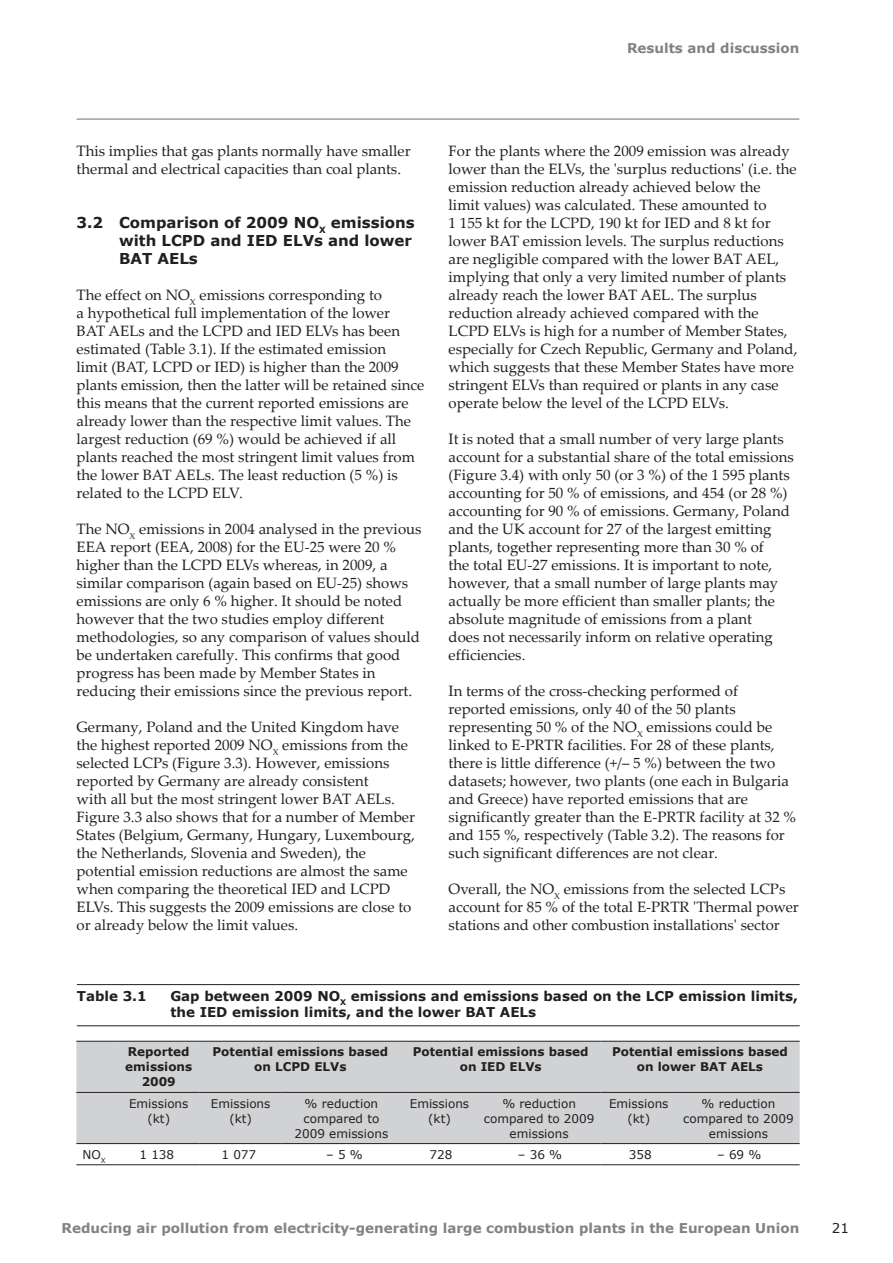
<style>
.page{position:relative;width:893px;height:1263px;background:#fff}
.page>*{position:absolute;margin:0;border:0;box-sizing:border-box;transform-origin:0 0}
.Body_Text{font:15px/18px "Palatino Linotype";color:#231f20}
.Heading_2{font:700 15px/18px "Verdana";color:#231f20}
.Figure_Title{font:700 13.5px/16.5px "Verdana";color:#231f20}
.t1{font:700 13.5px "Verdana";color:#808285}
.t2{font:13.5px "Verdana";color:#231f20}
.Table_text{font:12px/15px "Verdana";color:#231f20;text-align:center}
.Table_Head{font:700 12px/15px "Verdana";color:#231f20;text-align:center}
</style>
<div class="page">
<hr style="left:77px;top:119px;width:722px;height:1px;background:#6c6d70">
<hr style="left:77px;top:984px;width:723px;height:1px;background:#231f20">
<hr style="left:77px;top:1025px;width:723px;height:1px;background:#231f20">
<div style="left:76px;top:1042px;width:724px;height:101px;background:#d1d2d4"></div>
<hr style="left:76px;top:1092px;width:42px;height:1px;background:#231f20">
<hr style="left:118px;top:1092px;width:82px;height:1px;background:#231f20">
<hr style="left:200px;top:1092px;width:82px;height:1px;background:#231f20">
<hr style="left:282px;top:1092px;width:119px;height:1px;background:#231f20">
<hr style="left:401px;top:1092px;width:77px;height:1px;background:#231f20">
<hr style="left:478px;top:1092px;width:122px;height:1px;background:#231f20">
<hr style="left:600px;top:1092px;width:77px;height:1px;background:#231f20">
<hr style="left:677px;top:1092px;width:123px;height:1px;background:#231f20">
<hr style="left:76px;top:1143px;width:42px;height:1px;background:#231f20">
<hr style="left:118px;top:1143px;width:82px;height:1px;background:#231f20">
<hr style="left:200px;top:1143px;width:82px;height:1px;background:#231f20">
<hr style="left:282px;top:1143px;width:119px;height:1px;background:#231f20">
<hr style="left:401px;top:1143px;width:77px;height:1px;background:#231f20">
<hr style="left:478px;top:1143px;width:122px;height:1px;background:#231f20">
<hr style="left:600px;top:1143px;width:77px;height:1px;background:#231f20">
<hr style="left:677px;top:1143px;width:123px;height:1px;background:#231f20">
<hr style="left:118px;top:1041px;width:82px;height:1px;background:#231f20">
<hr style="left:200px;top:1041px;width:82px;height:1px;background:#231f20">
<hr style="left:282px;top:1041px;width:119px;height:1px;background:#231f20">
<hr style="left:401px;top:1041px;width:77px;height:1px;background:#231f20">
<hr style="left:478px;top:1041px;width:122px;height:1px;background:#231f20">
<hr style="left:600px;top:1041px;width:77px;height:1px;background:#231f20">
<hr style="left:677px;top:1041px;width:123px;height:1px;background:#231f20">
<hr style="left:76px;top:1041px;width:42px;height:1px;background:#231f20">
<hr style="left:76px;top:1164px;width:42px;height:1px;background:#231f20">
<hr style="left:118px;top:1164px;width:82px;height:1px;background:#231f20">
<hr style="left:200px;top:1164px;width:82px;height:1px;background:#231f20">
<hr style="left:282px;top:1164px;width:119px;height:1px;background:#231f20">
<hr style="left:401px;top:1164px;width:77px;height:1px;background:#231f20">
<hr style="left:478px;top:1164px;width:122px;height:1px;background:#231f20">
<hr style="left:600px;top:1164px;width:77px;height:1px;background:#231f20">
<hr style="left:677px;top:1164px;width:123px;height:1px;background:#231f20">
<p class="t1" style="left:627px;top:39px;width:174px">Results and discussion</p>
<p class="Body_Text" style="left:77px;top:141px;width:336px">This implies that gas plants normally have smaller thermal and electrical capacities than coal plants.</p>
<p class="Heading_2" style="left:119px;top:213px;width:297px;text-indent:-43px">3.2 Comparison of 2009 NO<sub>X</sub> emissions with LCPD and IED ELVs and lower<br>BAT AELs</p>
<p class="Body_Text" style="left:77px;top:285px;width:349px">The effect on NO<sub>X</sub> emissions corresponding to<br>a hypothetical full implementation of the lower<br>BAT AELs and the LCPD and IED ELVs has been estimated (Table 3.1). If the estimated emission<br>limit (BAT, LCPD or IED) is higher than the 2009 plants emission, then the latter will be retained since this means that the current reported emissions are already lower than the respective limit values. The largest reduction (69 %) would be achieved if all plants reached the most stringent limit values from the lower BAT AELs. The least reduction (5 %) is related to the LCPD ELV.</p>
<p class="Body_Text" style="left:77px;top:519px;width:347px">The NO<sub>X</sub> emissions in 2004 analysed in the previous EEA report (EEA, 2008) for the EU-25 were 20 % higher than the LCPD ELVs whereas, in 2009, a similar comparison (again based on EU-25) shows emissions are only 6 % higher. It should be noted however that the two studies employ different methodologies, so any comparison of values should be undertaken carefully. This confirms that good progress has been made by Member States in reducing their emissions since the previous report.</p>
<p class="Body_Text" style="left:77px;top:717px;width:340px">Germany, Poland and the United Kingdom have the highest reported 2009 NO<sub>X</sub> emissions from the selected LCPs (Figure 3.3). However, emissions reported by Germany are already consistent<br>with all but the most stringent lower BAT AELs.<br>Figure 3.3 also shows that for a number of Member States (Belgium, Germany, Hungary, Luxembourg, the Netherlands, Slovenia and Sweden), the potential emission reductions are almost the same when comparing the theoretical IED and LCPD ELVs. This suggests the 2009 emissions are close to or already below the limit values.</p>
<p class="Body_Text" style="left:449px;top:141px;width:350px">For the plants where the 2009 emission was already lower than the ELVs, the 'surplus reductions' (i.e. the emission reduction already achieved below the<br>limit values) was calculated. These amounted to<br>1 155 kt for the LCPD, 190 kt for IED and 8 kt for lower BAT emission levels. The surplus reductions are negligible compared with the lower BAT AEL, implying that only a very limited number of plants already reach the lower BAT AEL. The surplus reduction already achieved compared with the LCPD ELVs is high for a number of Member States, especially for Czech Republic, Germany and Poland, which suggests that these Member States have more stringent ELVs than required or plants in any case operate below the level of the LCPD ELVs.</p>
<p class="Body_Text" style="left:449px;top:429px;width:347px">It is noted that a small number of very large plants account for a substantial share of the total emissions (Figure 3.4) with only 50 (or 3 %) of the 1 595 plants accounting for 50 % of emissions, and 454 (or 28 %) accounting for 90 % of emissions. Germany, Poland and the UK account for 27 of the largest emitting plants, together representing more than 30 % of<br>the total EU-27 emissions. It is important to note, however, that a small number of large plants may actually be more efficient than smaller plants; the absolute magnitude of emissions from a plant<br>does not necessarily inform on relative operating efficiencies.</p>
<p class="Body_Text" style="left:449px;top:681px;width:349px">In terms of the cross-checking performed of reported emissions, only 40 of the 50 plants representing 50 % of the NO<sub>X</sub> emissions could be linked to E-PRTR facilities. For 28 of these plants, there is little difference (+/– 5 %) between the two datasets; however, two plants (one each in Bulgaria and Greece) have reported emissions that are significantly greater than the E-PRTR facility at 32 % and 155 %, respectively (Table 3.2). The reasons for such significant differences are not clear.</p>
<p class="Body_Text" style="left:449px;top:879px;width:352px">Overall, the NO<sub>X</sub> emissions from the selected LCPs account for 85 % of the total E-PRTR 'Thermal power stations and other combustion installations' sector</p>
<p class="Figure_Title" style="left:77px;top:987px;width:71px">Table 3.1</p>
<p class="Figure_Title" style="left:170px;top:987px;width:629px">Gap between 2009 NO<sub>X</sub> emissions and emissions based on the LCP emission limits, the IED emission limits, and the lower BAT AELs</p>
<p class="Table_Head" style="left:125px;top:1044px;width:69px">Reported emissions<br>2009</p>
<p class="Table_Head" style="left:212px;top:1044px;width:177px">Potential emissions based on LCPD ELVs</p>
<p class="Table_Head" style="left:413px;top:1044px;width:177px">Potential emissions based on IED ELVs</p>
<p class="Table_Head" style="left:612px;top:1044px;width:177px">Potential emissions based on lower BAT AELs</p>
<p class="Table_text" style="left:129px;top:1095px;width:61px">Emissions (kt)</p>
<p class="Table_text" style="left:211px;top:1095px;width:61px">Emissions (kt)</p>
<p class="Table_text" style="left:294px;top:1095px;width:95px">% reduction compared to<br>2009 emissions</p>
<p class="Table_text" style="left:410px;top:1095px;width:61px">Emissions (kt)</p>
<p class="Table_text" style="left:484px;top:1095px;width:112px">% reduction compared to 2009 emissions</p>
<p class="Table_text" style="left:609px;top:1095px;width:61px">Emissions (kt)</p>
<p class="Table_text" style="left:683px;top:1095px;width:112px">% reduction compared to 2009 emissions</p>
<p class="Table_text" style="left:82px;top:1147px;width:25px">NO<sub>X</sub></p>
<p class="Table_text" style="left:139px;top:1147px;width:36px">1 138</p>
<p class="Table_text" style="left:221px;top:1147px;width:36px">1 077</p>
<p class="Table_text" style="left:326px;top:1147px;width:38px">– 5 %</p>
<p class="Table_text" style="left:430px;top:1147px;width:24px">728</p>
<p class="Table_text" style="left:518px;top:1147px;width:46px">– 36 %</p>
<p class="Table_text" style="left:629px;top:1147px;width:24px">358</p>
<p class="Table_text" style="left:717px;top:1147px;width:46px">– 69 %</p>
<p class="t1" style="left:62px;top:1219px;width:739px">Reducing air pollution from electricity-generating large combustion plants in the European Union</p>
<p class="t2" style="left:832px;top:1219px;width:19px">21</p>
</div>
